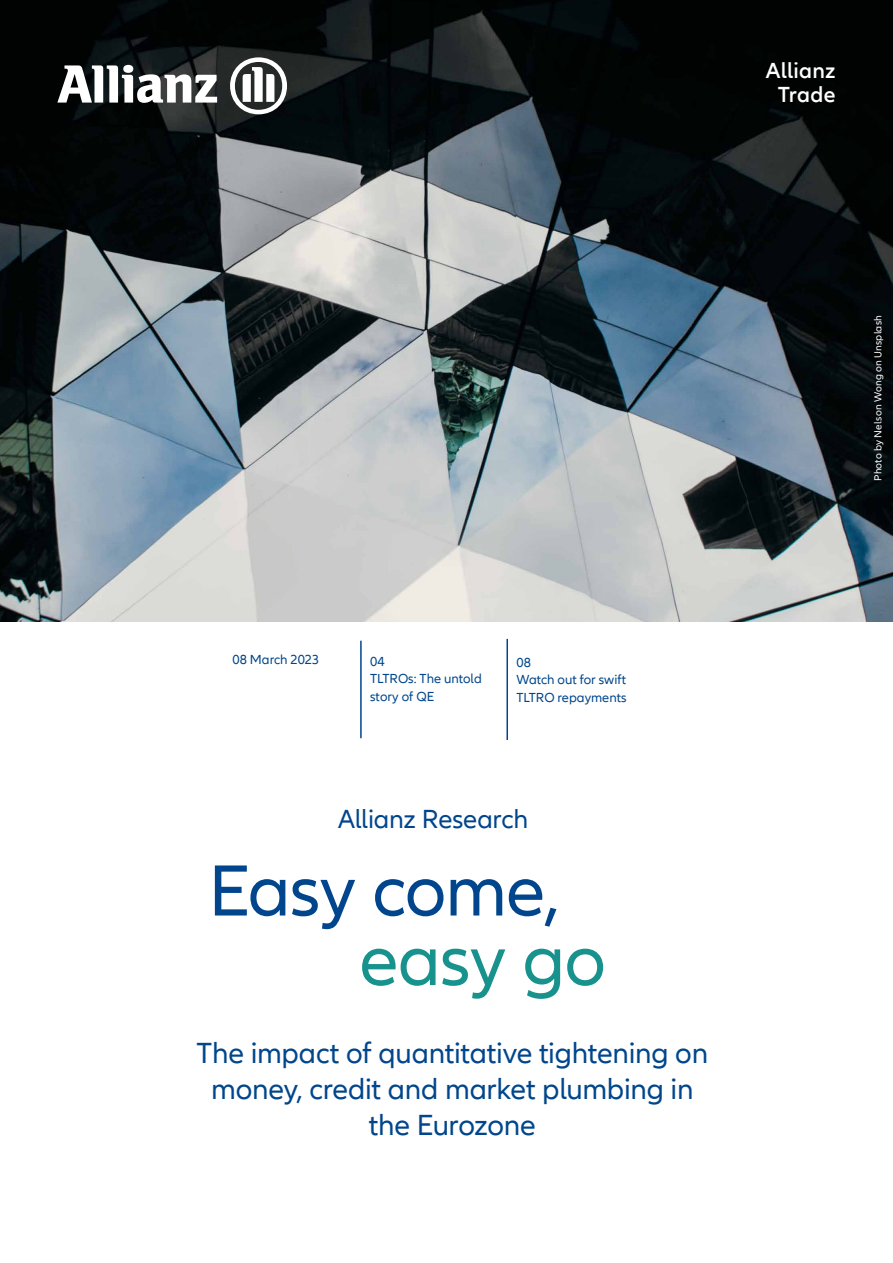
<style>
.page{position:relative;width:893px;height:1263px;background:#fff}
.page>*{position:absolute;margin:0;border:0;box-sizing:border-box;transform-origin:0 0}
.t1{font:75px "Allianz Neo";letter-spacing:-.015em;color:#01468c}
.t2{font:75px "Allianz Neo";letter-spacing:-.01em;color:#18928d}
.Copy_10_13pt{font:30px/36px "Allianz Neo";letter-spacing:-.01em;color:#01468c;text-align:center}
.t3{font:27px "Allianz Neo";letter-spacing:-.01em;color:#01468c}
.t4{font:600 22.5px "Allianz Neo";letter-spacing:.01em;color:#fff}
.t5{font:13.5px/17.5px "Allianz Neo";color:#01468c}
.Caption_Footer_7_9pt{font:10.5px "Allianz Neo";letter-spacing:.015em;color:#fff}
</style>
<div class="page">
<img style="left:0;top:0;width:893px;height:622px">
<hr style="left:506px;top:639px;width:2px;height:101px;background:#01468c">
<hr style="left:360px;top:641px;width:2px;height:97px;background:#01468c">
<svg style="left:57px;top:65px;width:160px;height:38px"></svg>
<svg style="left:230px;top:57px;width:57px;height:57px"></svg>
<p class="t4" style="left:766px;top:57px;width:71px">Allianz</p>
<p class="t4" style="left:778px;top:82px;width:59px">Trade</p>
<p class="t5" style="left:233px;top:651px;width:88px">08 March 2023</p>
<p class="t5" style="left:370px;top:653px;width:16px">04</p>
<p class="t5" style="left:370px;top:670px;width:113px">TLTROs: The untold story of QE</p>
<p class="t5" style="left:516px;top:654px;width:16px">08</p>
<p class="t5" style="left:516px;top:671px;width:112px">Watch out for swift<br>TLTRO repayments</p>
<p class="t3" style="left:338px;top:804px;width:192px">Allianz Research</p>
<p class="t1" style="left:208px;top:848px;width:353px">Easy come,</p>
<p class="t2" style="left:359px;top:917px;width:248px">easy go</p>
<p class="Copy_10_13pt" style="left:197px;top:1036px;width:513px">The impact of quantitative tightening on money, credit and market plumbing in the Eurozone</p>
<p class="Caption_Footer_7_9pt" style="left:872px;top:481px;width:167px;rotate:-90deg">Photo by Nelson Wong on Unsplash</p>
</div>
